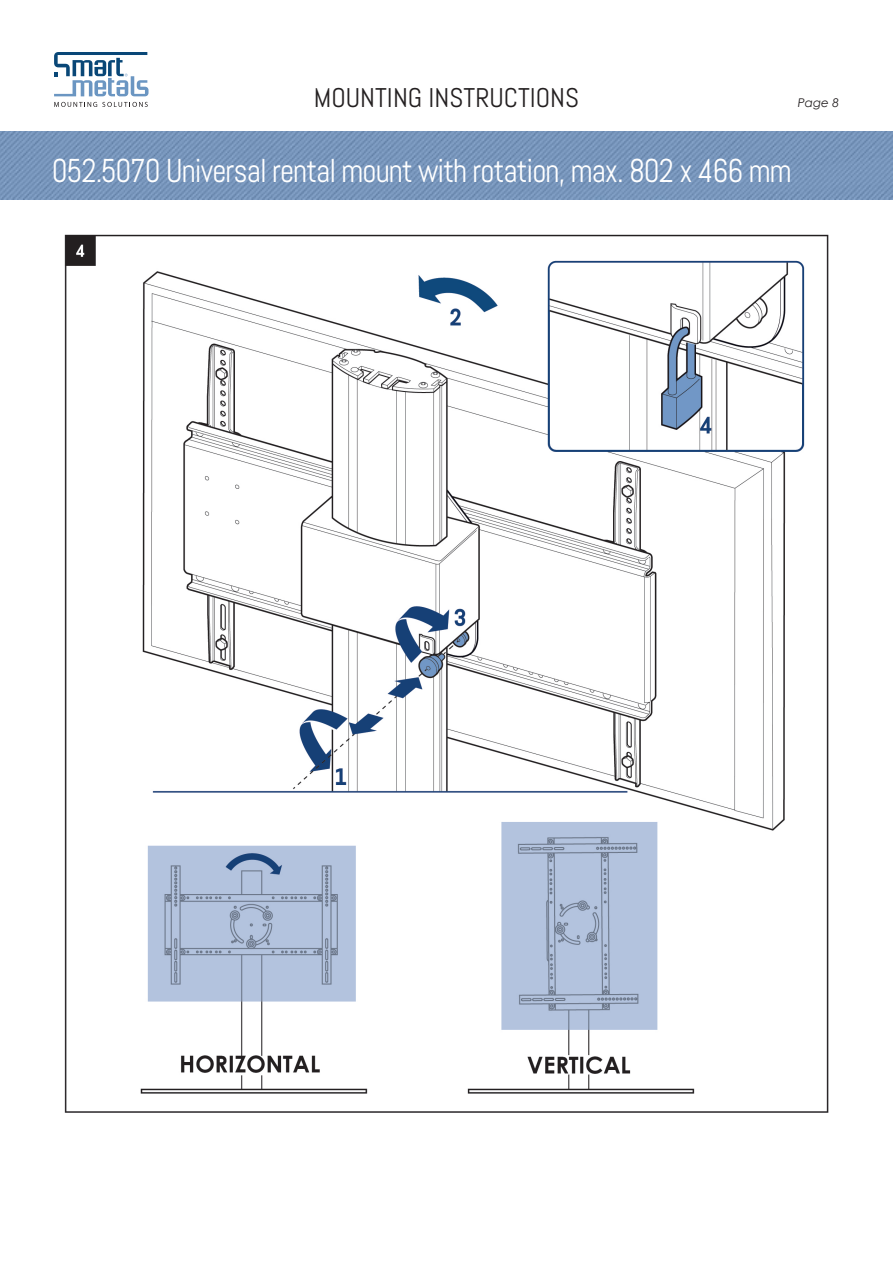
<style>
.page{position:relative;width:893px;height:1263px;background:#fff}
.page>*{position:absolute;margin:0;border:0;box-sizing:border-box;transform-origin:0 0}
.t1{font:33px "Abel";letter-spacing:-.03em;color:#fff;scale:.94 1}
.t2{font:27px "Abel";color:#231f20}
.t3{font:italic 12px "Century Gothic";color:#231f20}
</style>
<div class="page">
<img style="left:0;top:132px;width:893px;height:68px">
<svg style="left:54px;top:102px;width:94px;height:5px"></svg>
<svg style="left:54px;top:52px;width:95px;height:44px"></svg>
<img style="left:64px;top:234px;width:765px;height:879px">
<p class="t2" style="left:314px;top:81px;width:267px">MOUNTING INSTRUCTIONS</p>
<p class="t3" style="left:798px;top:94px;width:43px">Page 8</p>
<p class="t1" style="left:52px;top:150px;width:789px">052.5070 Universal rental mount with rotation, max. 802 x 466 mm</p>
</div>
